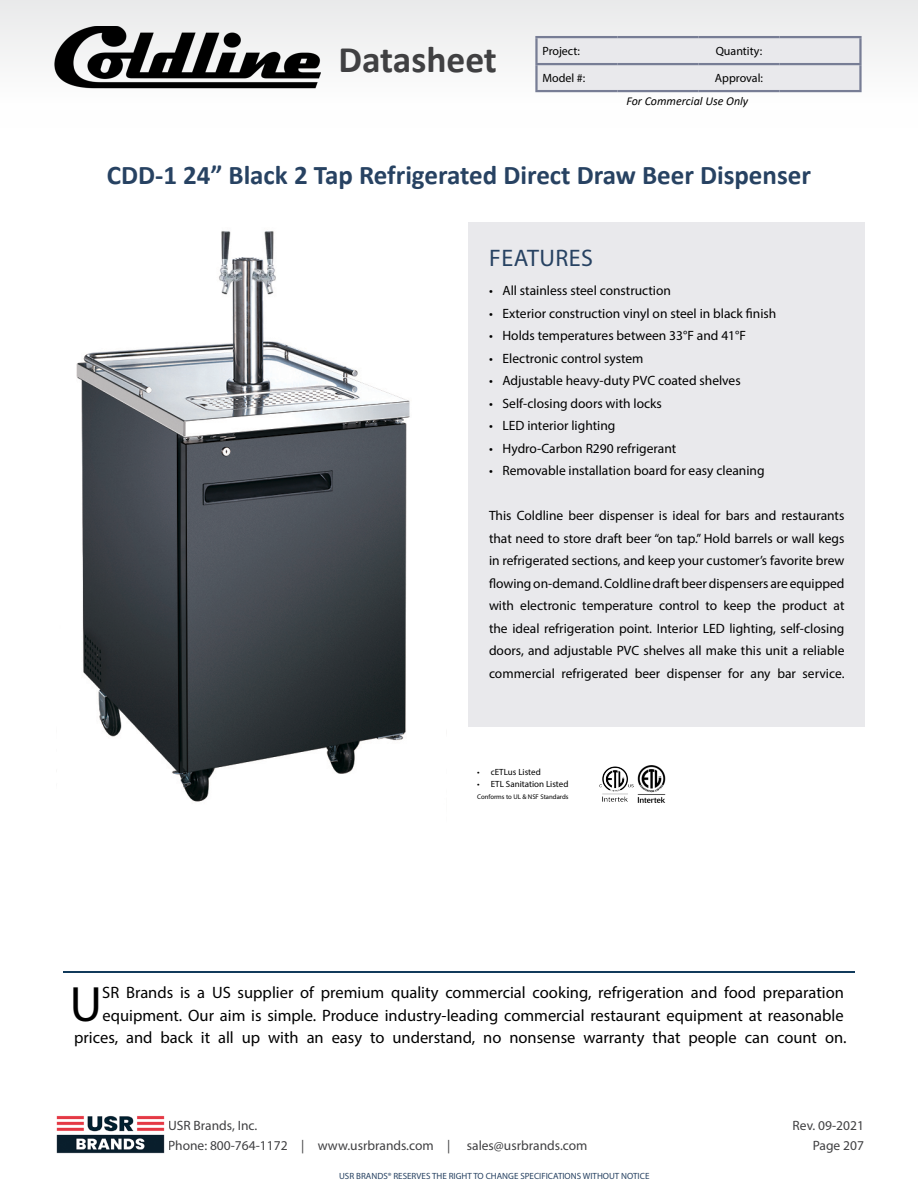
<style>
.page{position:relative;width:918px;height:1188px;background:#fff}
.page>*{position:absolute;margin:0;border:0;box-sizing:border-box;transform-origin:0 0}
.t1{font:49.95px "Myriad Pro";color:#000}
.t2{font:700 37.5px "Calibri";color:#404042}
.t3{font:700 27px "Calibri";color:#274262}
.t4{font:24px "Myriad Pro";letter-spacing:.02em;color:#274262}
.t5{font:16.5px/22.5px "Myriad Pro";color:#000;text-align:right}
.t6{font:13.5px/22.5px "Myriad Pro";color:#000;text-align:justify}
.t7{font:13.5px/19.5px "Myriad Pro";color:#404042}
.t8{font:12px "Myriad Pro";color:#000}
.t9{font:italic 12px "Calibri";color:#000}
.t10{font:9px "Myriad Pro";color:#274262}
.t11{font:9px "Myriad Pro";color:#000}
.t12{font:6.75px "Myriad Pro";color:#000}
</style>
<div class="page">
<hr style="left:63px;top:972px;width:792px;height:1px;background:#113a5b">
<img style="left:599px;top:766px;width:35px;height:36px">
<img style="left:638px;top:765px;width:28px;height:37px">
<img style="left:76px;top:231px;width:334px;height:571px">
<div style="left:469px;top:222px;width:396px;height:505px;background:#e9e9ec"></div>
<div style="left:0;top:0;width:918px;height:127px;background:#f6f6f7"></div>
<div style="left:538px;top:38px;width:321px;height:52px;background:#e9e9ec"></div>
<hr style="left:535px;top:36px;width:82px;height:2px;background:#777d95">
<hr style="left:535px;top:38px;width:3px;height:25px;background:#777d95">
<hr style="left:617px;top:36px;width:81px;height:2px;background:#777d95">
<hr style="left:698px;top:36px;width:81px;height:2px;background:#777d95">
<hr style="left:779px;top:36px;width:83px;height:2px;background:#777d95">
<hr style="left:859px;top:38px;width:3px;height:25px;background:#777d95">
<hr style="left:535px;top:63px;width:82px;height:2px;background:#777d95">
<hr style="left:535px;top:65px;width:3px;height:25px;background:#777d95">
<hr style="left:617px;top:63px;width:81px;height:2px;background:#777d95">
<hr style="left:698px;top:63px;width:81px;height:2px;background:#777d95">
<hr style="left:779px;top:63px;width:83px;height:2px;background:#777d95">
<hr style="left:859px;top:65px;width:3px;height:25px;background:#777d95">
<hr style="left:535px;top:90px;width:82px;height:2px;background:#777d95">
<hr style="left:617px;top:90px;width:81px;height:2px;background:#777d95">
<hr style="left:698px;top:90px;width:81px;height:2px;background:#777d95">
<hr style="left:779px;top:90px;width:83px;height:2px;background:#777d95">
<img style="left:56px;top:1115px;width:109px;height:39px">
<img style="left:54px;top:26px;width:266px;height:63px">
<h2 class="t2" style="left:338px;top:33px;width:160px">Datasheet</h2>
<p class="t8" style="left:542px;top:43px;width:39px">Project:</p>
<p class="t8" style="left:716px;top:43px;width:48px">Quantity:</p>
<p class="t8" style="left:542px;top:70px;width:44px">Model #:</p>
<p class="t8" style="left:715px;top:70px;width:50px">Approval:</p>
<p class="t9" style="left:626px;top:93px;width:123px">For Commercial Use Only</p>
<h3 class="t3" style="left:107px;top:156px;width:706px">CDD-1 24” Black 2 Tap Refrigerated Direct Draw Beer Dispenser</h3>
<h3 class="t4" style="left:489px;top:243px;width:105px">FEATURES</h3>
<p class="t6" style="left:489px;top:279px;width:184px">• All stainless steel construction</p>
<p class="t6" style="left:489px;top:302px;width:289px">• Exterior construction vinyl on steel in black finish</p>
<p class="t6" style="left:489px;top:324px;width:259px">• Holds temperatures between 33°F and 41°F</p>
<p class="t6" style="left:489px;top:347px;width:156px">• Electronic control system</p>
<p class="t6" style="left:489px;top:369px;width:253px">• Adjustable heavy-duty PVC coated shelves</p>
<p class="t6" style="left:489px;top:392px;width:174px">• Self-closing doors with locks</p>
<p class="t6" style="left:489px;top:414px;width:128px">• LED interior lighting</p>
<p class="t6" style="left:489px;top:437px;width:189px">• Hydro-Carbon R290 refrigerant</p>
<p class="t6" style="left:489px;top:459px;width:277px">• Removable installation board for easy cleaning</p>
<p class="t6" style="left:489px;top:504px;width:357px">This Coldline beer dispenser is ideal for bars and restaurants that need to store draft beer “on tap.” Hold barrels or wall kegs in refrigerated sections, and keep your customer’s favorite brew flowing on-demand. Coldline draft beer dispensers are equipped with electronic temperature control to keep the product at the ideal refrigeration point. Interior LED lighting, self-closing doors, and adjustable PVC shelves all make this unit a reliable commercial refrigerated beer dispenser for any bar service.</p>
<p class="t11" style="left:477px;top:766px;width:65px">• cETLus Listed</p>
<p class="t11" style="left:477px;top:778px;width:93px">• ETL Sanitation Listed</p>
<p class="t12" style="left:477px;top:792px;width:93px">Conforms to UL &amp; NSF Standards</p>
<p class="t5" style="left:74px;top:981px;width:774px">SR Brands is a US supplier of premium quality commercial cooking, refrigeration and food preparation equipment. Our aim is simple. Produce industry-leading commercial restaurant equipment at reasonable prices, and back it all up with an easy to understand, no nonsense warranty that people can count on.</p>
<h1 class="t1" style="left:70px;top:973px;width:34px">U</h1>
<p class="t7" style="left:168px;top:1116px;width:421px">USR Brands, Inc.<br>Phone: 800-764-1172 | www.usrbrands.com | sales@usrbrands.com</p>
<p class="t7" style="left:793px;top:1116px;width:73px;text-align:right">Rev. 09-2021<br>Page 207</p>
<p class="t10" style="left:339px;top:1171px;width:312px">USR BRANDS® RESERVES THE RIGHT TO CHANGE SPECIFICATIONS WITHOUT NOTICE</p>
</div>
